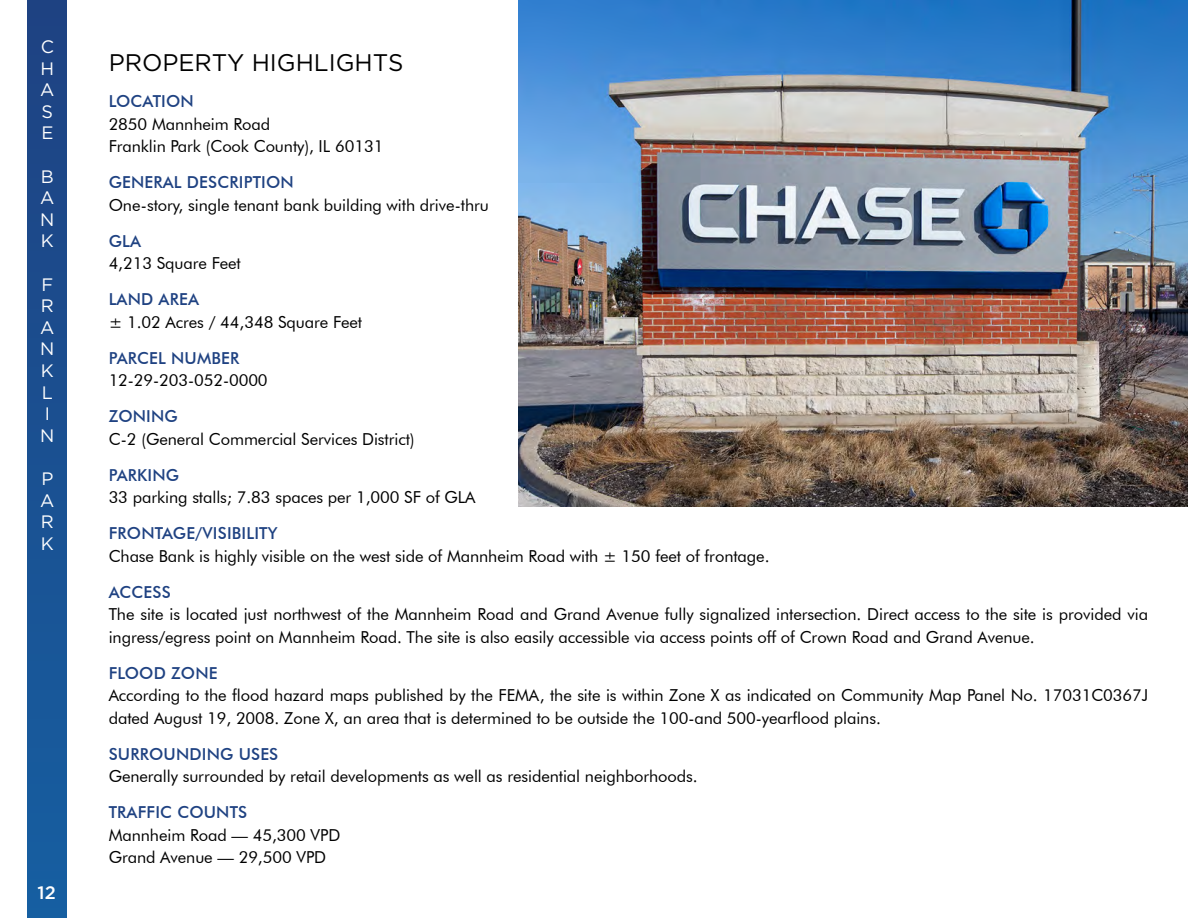
<style>
.page{position:relative;width:1188px;height:918px;background:#fff}
.page>*{position:absolute;margin:0;border:0;box-sizing:border-box;transform-origin:0 0}
.t1{font:24px "Gotham";color:#000}
.t2{font:18px/21.6px "Gotham";color:#fff;text-align:justify}
.t3{font:500 18px "Gotham";color:#fff}
.t4{font:16.5px/22.5px "Futura BT";letter-spacing:-.005em;color:#000}
.t5{font:500 16.5px "Futura BT";letter-spacing:.01em;color:#1f4282}
</style>
<div class="page">
<div style="left:27px;top:0;width:40px;height:918px;background:linear-gradient(to bottom,#1e4282,#165fa1)"></div>
<img style="left:518px;top:0;width:670px;height:507px">
<p class="t2" style="left:40px;top:36px;width:16px">C H A S E</p>
<p class="t2" style="left:40px;top:165px;width:16px">B A N K</p>
<p class="t2" style="left:40px;top:273px;width:16px;text-align:left">F<br>R<br>A<br>N<br>K<br>L<br>I<br>N</p>
<p class="t2" style="left:40px;top:468px;width:16px">P A R K</p>
<p class="t3" style="left:38px;top:881px;width:20px">12</p>
<h1 class="t1" style="left:109px;top:48px;width:296px">PROPERTY HIGHLIGHTS</h1>
<p class="t5" style="left:109px;top:91px;width:87px">LOCATION</p>
<p class="t4" style="left:109px;top:112px;width:276px">2850 Mannheim Road<br>Franklin Park (Cook County), IL 60131</p>
<p class="t5" style="left:109px;top:172px;width:187px">GENERAL DESCRIPTION</p>
<p class="t4" style="left:109px;top:193px;width:382px">One-story, single tenant bank building with drive-thru</p>
<p class="t5" style="left:109px;top:231px;width:34px">GLA</p>
<p class="t4" style="left:109px;top:252px;width:134px">4,213 Square Feet</p>
<p class="t5" style="left:109px;top:289px;width:92px">LAND AREA</p>
<p class="t4" style="left:109px;top:310px;width:255px">± 1.02 Acres / 44,348 Square Feet</p>
<p class="t5" style="left:109px;top:348px;width:132px">PARCEL NUMBER</p>
<p class="t4" style="left:109px;top:369px;width:161px">12-29-203-052-0000</p>
<p class="t5" style="left:109px;top:406px;width:71px">ZONING</p>
<p class="t4" style="left:109px;top:427px;width:308px">C-2 (General Commercial Services District)</p>
<p class="t5" style="left:109px;top:465px;width:72px">PARKING</p>
<p class="t4" style="left:109px;top:486px;width:368px">33 parking stalls; 7.83 spaces per 1,000 SF of GLA</p>
<p class="t5" style="left:109px;top:523px;width:170px">FRONTAGE/VISIBILITY</p>
<p class="t4" style="left:109px;top:544px;width:662px">Chase Bank is highly visible on the west side of Mannheim Road with ± 150 feet of frontage.</p>
<p class="t5" style="left:109px;top:582px;width:64px">ACCESS</p>
<p class="t4" style="left:109px;top:603px;width:1041px">The site is located just northwest of the Mannheim Road and Grand Avenue fully signalized intersection. Direct access to the site is provided via ingress/egress point on Mannheim Road. The site is also easily accessible via access points off of Crown Road and Grand Avenue.</p>
<p class="t5" style="left:109px;top:663px;width:110px">FLOOD ZONE</p>
<p class="t4" style="left:109px;top:684px;width:1041px">According to the flood hazard maps published by the FEMA, the site is within Zone X as indicated on Community Map Panel No. 17031C0367J dated August 19, 2008. Zone X, an area that is determined to be outside the 100-and 500-yearflood plains.</p>
<p class="t5" style="left:109px;top:744px;width:171px">SURROUNDING USES</p>
<p class="t4" style="left:109px;top:765px;width:591px">Generally surrounded by retail developments as well as residential neighborhoods.</p>
<p class="t5" style="left:109px;top:802px;width:140px">TRAFFIC COUNTS</p>
<p class="t4" style="left:109px;top:823px;width:233px">Mannheim Road — 45,300 VPD<br>Grand Avenue — 29,500 VPD</p>
</div>
